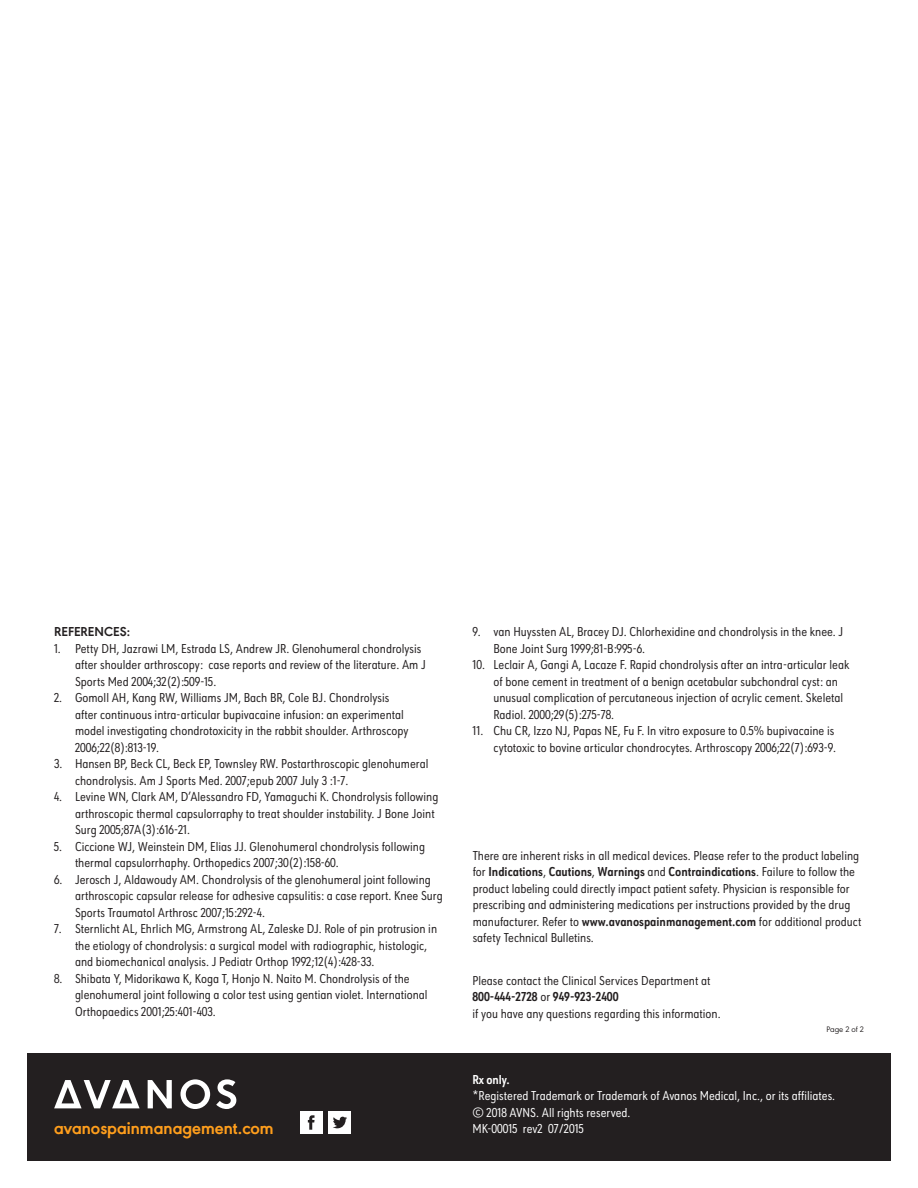
<style>
.page{position:relative;width:918px;height:1188px;background:#fff}
.page>*{position:absolute;margin:0;border:0;box-sizing:border-box;transform-origin:0 0}
.t1{font:700 18px "Avanos Sans";color:#ff9e1c}
.AV_Small_print_-_8_1{font:13.5px/16.5px "Avanos Sans Cond";color:#231f20}
.AV_Small_print_-_8_1-2{font:13.5px/16.5px "Avanos Sans Cond";color:#fff}
.AV_Subhead_CAPS-_11{font:700 13.5px "Avanos Sans";color:#231f20}
.AV_Small_print_-_8_1-3{font:700 13.5px "Avanos Sans Cond";letter-spacing:-.01em;color:#fff}
.t2{font:8.25px "Avanos Sans";color:#231f20}
.s1{font-weight:700}
</style>
<div class="page">
<div style="left:27px;top:1053px;width:864px;height:108px;background:#231f20"></div>
<svg style="left:54px;top:1080px;width:86px;height:28px"></svg>
<svg style="left:148px;top:1080px;width:24px;height:28px"></svg>
<svg style="left:180px;top:1079px;width:30px;height:30px"></svg>
<svg style="left:216px;top:1079px;width:20px;height:30px"></svg>
<div style="left:300px;top:1111px;width:23px;height:23px;background:#fff"></div>
<svg style="left:308px;top:1115px;width:7px;height:15px"></svg>
<div style="left:328px;top:1111px;width:23px;height:23px;background:#fff"></div>
<svg style="left:333px;top:1117px;width:14px;height:11px"></svg>
<p class="AV_Subhead_CAPS-_11" style="left:54px;top:621px;width:78px">REFERENCES:</p>
<p class="AV_Small_print_-_8_1" style="left:75px;top:639px;width:352px;text-indent:-21px">1. Petty DH, Jazrawi LM, Estrada LS, Andrew JR. Glenohumeral chondrolysis after shoulder arthroscopy: case reports and review of the literature. Am J<br>Sports Med 2004;32(2):509-15.</p>
<p class="AV_Small_print_-_8_1" style="left:75px;top:689px;width:335px;text-indent:-21px">2. Gomoll AH, Kang RW, Williams JM, Bach BR, Cole BJ. Chondrolysis after continuous intra-articular bupivacaine infusion: an experimental model investigating chondrotoxicity in the rabbit shoulder. Arthroscopy 2006;22(8):813-19.</p>
<p class="AV_Small_print_-_8_1" style="left:75px;top:755px;width:355px;text-indent:-21px">3. Hansen BP, Beck CL, Beck EP, Townsley RW. Postarthroscopic glenohumeral chondrolysis. Am J Sports Med. 2007;epub 2007 July 3 :1-7.</p>
<p class="AV_Small_print_-_8_1" style="left:75px;top:788px;width:365px;text-indent:-21px">4. Levine WN, Clark AM, D’Alessandro FD, Yamaguchi K. Chondrolysis following arthroscopic thermal capsulorraphy to treat shoulder instability. J Bone Joint<br>Surg 2005;87A(3):616-21.</p>
<p class="AV_Small_print_-_8_1" style="left:75px;top:837px;width:352px;text-indent:-21px">5. Ciccione WJ, Weinstein DM, Elias JJ. Glenohumeral chondrolysis following thermal capsulorrhaphy. Orthopedics 2007;30(2):158-60.</p>
<p class="AV_Small_print_-_8_1" style="left:75px;top:870px;width:369px;text-indent:-21px">6. Jerosch J, Aldawoudy AM. Chondrolysis of the glenohumeral joint following arthroscopic capsular release for adhesive capsulitis: a case report. Knee Surg<br>Sports Traumatol Arthrosc 2007;15:292-4.</p>
<p class="AV_Small_print_-_8_1" style="left:75px;top:920px;width:364px;text-indent:-21px">7. Sternlicht AL, Ehrlich MG, Armstrong AL, Zaleske DJ. Role of pin protrusion in the etiology of chondrolysis: a surgical model with radiographic, histologic, and biomechanical analysis. J Pediatr Orthop 1992;12(4):428-33.</p>
<p class="AV_Small_print_-_8_1" style="left:75px;top:969px;width:354px;text-indent:-21px">8. Shibata Y, Midorikawa K, Koga T, Honjo N. Naito M. Chondrolysis of the glenohumeral joint following a color test using gentian violet. International<br>Orthopaedics 2001;25:401-403.</p>
<p class="t1" style="left:54px;top:1114px;width:221px">avanospainmanagement.com</p>
<p class="AV_Small_print_-_8_1" style="left:494px;top:623px;width:351px;text-indent:-21px">9. van Huyssten AL, Bracey DJ. Chlorhexidine and chondrolysis in the knee. J<br>Bone Joint Surg 1999;81-B:995-6.</p>
<p class="AV_Small_print_-_8_1" style="left:494px;top:656px;width:357px;text-indent:-21px">10. Leclair A, Gangi A, Lacaze F. Rapid chondrolysis after an intra-articular leak of bone cement in treatment of a benign acetabular subchondral cyst: an unusual complication of percutaneous injection of acrylic cement. Skeletal Radiol. 2000;29(5):275-78.</p>
<p class="AV_Small_print_-_8_1" style="left:472px;top:722px;width:365px;text-align:right">11. Chu CR, Izzo NJ, Papas NE, Fu F. In vitro exposure to 0.5% bupivacaine is cytotoxic to bovine articular chondrocytes. Arthroscopy 2006;22(7):693-9.</p>
<p class="AV_Small_print_-_8_1" style="left:473px;top:846px;width:390px">There are inherent risks in all medical devices. Please refer to the product labeling for <span class="s1">Indications</span>, <span class="s1">Cautions</span>, <span class="s1">Warnings</span> and <span class="s1">Contraindications</span>. Failure to follow the product labeling could directly impact patient safety. Physician is responsible for prescribing and administering medications per instructions provided by the drug manufacturer. Refer to <span class="s1">www.avanospainmanagement.com</span> for additional product safety Technical Bulletins.</p>
<p class="AV_Small_print_-_8_1" style="left:472px;top:972px;width:250px">Please contact the Clinical Services Department at<br><span class="s1">800-444-2728</span> or <span class="s1">949-923-2400<br></span>if you have any questions regarding this information.</p>
<p class="t2" style="left:827px;top:1023px;width:39px">Page 2 of 2</p>
<p class="AV_Small_print_-_8_1-3" style="left:472px;top:1069px;width:39px">Rx only.</p>
<p class="AV_Small_print_-_8_1-2" style="left:472px;top:1087px;width:364px">*Registered Trademark or Trademark of Avanos Medical, Inc., or its affiliates. © 2018 AVNS. All rights reserved.</p>
<p class="AV_Small_print_-_8_1-2" style="left:472px;top:1120px;width:113px">MK-00015 rev2 07/2015</p>
</div>
